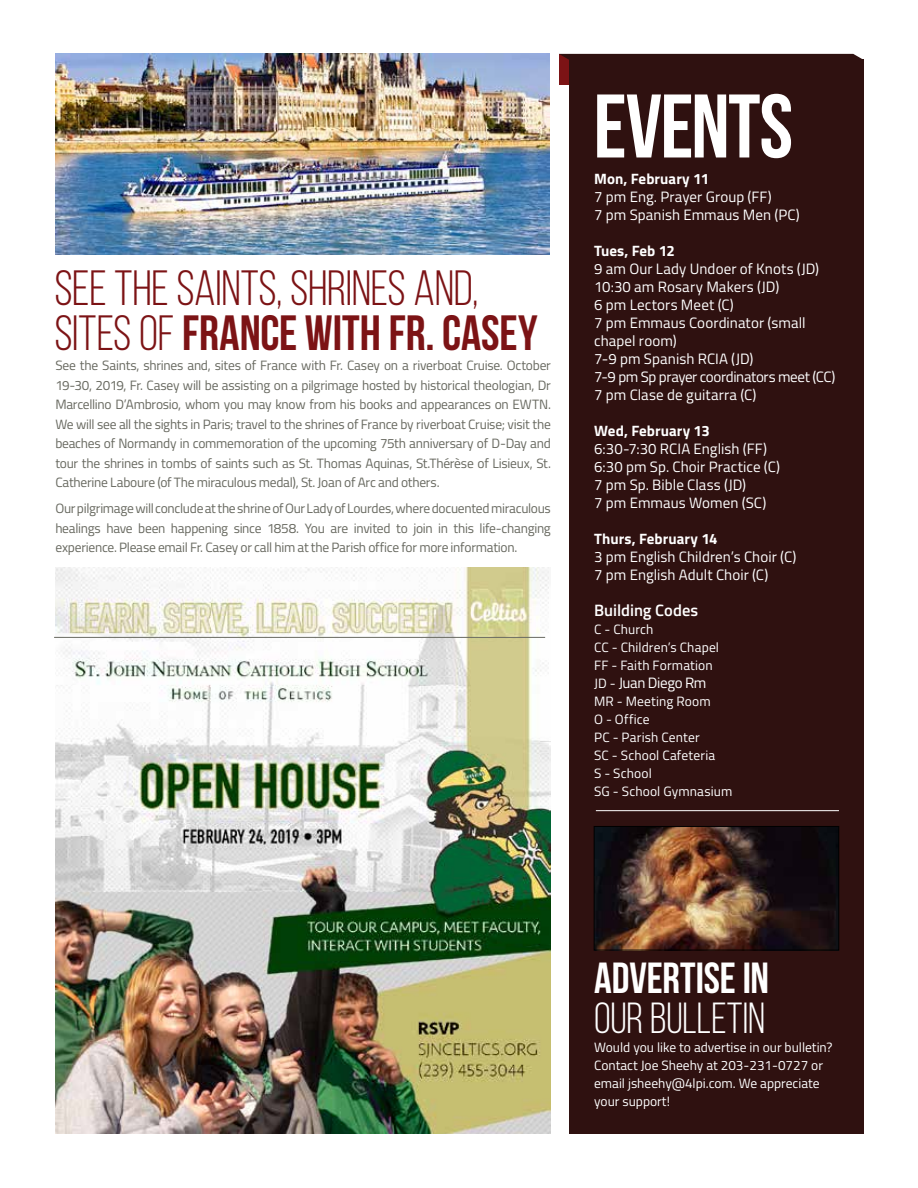
<style>
.page{position:relative;width:918px;height:1188px;background:#fff}
.page>*{position:absolute;margin:0;border:0;box-sizing:border-box;transform-origin:0 0}
.t1{font:90px "Bebas Neue";letter-spacing:-.015em;color:#fff}
.t2{font:49.5px/45px "Bebas Neue";letter-spacing:-.005em;color:#7c1315}
.t3{font:43.5px "Bebas Neue";letter-spacing:-.005em;color:#fff}
.t4{font:43.5px "Bebas Neue";letter-spacing:-.005em;color:#fff}
.t5{font:600 16.5px "Titillium";color:#fff}
.t6{font:15px/18px "Titillium";letter-spacing:.005em;color:#fff}
.t7{font:700 15px "Titillium";letter-spacing:.005em;color:#fff}
.t8{font:15px "Titillium";letter-spacing:-.025em;color:#fff}
.t9{font:13.5px/19.5px "Titillium";letter-spacing:-.02em;color:#686960;text-align:justify}
.t10{font:13.5px/18px "Titillium";color:#fff}
.s1{font-style:inherit}
.s2{font-size:13.5px}
</style>
<div class="page">
<div style="left:559px;top:54px;width:279px;height:31px;background:#7c1315"></div>
<div style="left:559px;top:54px;width:304px;height:6px;background:#2f1110"></div>
<div style="left:570px;top:60px;width:294px;height:1074px;background:#2f1110"></div>
<img style="left:596px;top:828px;width:241px;height:120px">
<div style="left:594px;top:826px;width:245px;height:124px;border:1px solid #000"></div>
<img style="left:55px;top:53px;width:494px;height:201px">
<img style="left:56px;top:567px;width:494px;height:567px">
<hr style="left:596px;top:810px;width:243px;height:1px;background:#fff">
<hr style="left:54px;top:637px;width:491px;height:1px;background:#686960">
<h2 class="t2" style="left:54px;top:266px;width:485px">SEE THE SAINTS, SHRINES AND,<br>SITES OF <span class="s1">FRANCE WITH FR. CASEY</span></h2>
<p class="t9" style="left:55px;top:355px;width:497px">See the Saints, shrines and, sites of France with Fr. Casey on a riverboat Cruise. October 19-30, 2019, Fr. Casey will be assisting on a pilgrimage hosted by historical theologian, Dr Marcellino D’Ambrosio, whom you may know from his books and appearances on EWTN.<br>We will see all the sights in Paris; travel to the shrines of France by riverboat Cruise; visit the beaches of Normandy in commemoration of the upcoming 75th anniversary of D-Day and tour the shrines in tombs of saints such as St. Thomas Aquinas, St.Thérèse of Lisieux, St.<br>Catherine Laboure (of The miraculous medal), St. Joan of Arc and others.</p>
<p class="t9" style="left:55px;top:498px;width:497px">Our pilgrimage will conclude at the shrine of Our Lady of Lourdes, where docuented miraculous healings have been happening since 1858. You are invited to join in this life-changing experience. Please email Fr. Casey or call him at the Parish office for more information.</p>
<h1 class="t1" style="left:594px;top:77px;width:201px">EVENTS</h1>
<p class="t7" style="left:594px;top:168px;width:116px">Mon, February 11</p>
<p class="t6" style="left:594px;top:187px;width:207px">7 pm Eng. Prayer Group (FF)<br>7 pm Spanish Emmaus Men (PC)</p>
<p class="t7" style="left:594px;top:240px;width:82px">Tues, Feb 12</p>
<p class="t6" style="left:594px;top:259px;width:243px">9 am Our Lady Undoer of Knots (JD)<br>10:30 am Rosary Makers (JD)<br>6 pm Lectors Meet (C)<br>7 pm Emmaus Coordinator (small chapel room)<br>7-9 pm Spanish RCIA (JD)<br>7-9 pm Sp prayer coordinators meet (CC)<br>7 pm Clase de guitarra (C)</p>
<p class="t7" style="left:594px;top:420px;width:117px">Wed, February 13</p>
<p class="t6" style="left:594px;top:439px;width:187px">6:30-7:30 RCIA English (FF)<br>6:30 pm Sp. Choir Practice (C)<br>7 pm Sp. Bible Class (JD)<br>7 pm Emmaus Women (SC)</p>
<p class="t7" style="left:594px;top:528px;width:125px">Thurs, February 14</p>
<p class="t6" style="left:594px;top:547px;width:204px">3 pm English Children’s Choir (C)<br>7 pm English Adult Choir (C)</p>
<p class="t5" style="left:594px;top:598px;width:106px">Building Codes</p>
<p class="t10" style="left:594px;top:620px;width:126px">C - Church<br>CC - Children’s Chapel<br>FF - Faith Formation</p>
<p class="t8" style="left:594px;top:672px;width:114px"><span class="s2">JD -</span> Juan Diego Rm</p>
<p class="t10" style="left:594px;top:692px;width:140px">MR - Meeting Room<br>O - Office<br>PC - Parish Center<br>SC - School Cafeteria<br>S - School<br>SG - School Gymnasium</p>
<h3 class="t3" style="left:594px;top:955px;width:176px">ADVERTISE IN</h3>
<h3 class="t4" style="left:594px;top:994px;width:172px">OUR BULLETIN</h3>
<p class="t10" style="left:594px;top:1037px;width:240px">Would you like to advertise in our bulletin?<br>Contact Joe Sheehy at 203-231-0727 or email jsheehy@4lpi.com. We appreciate your support!</p>
</div>
